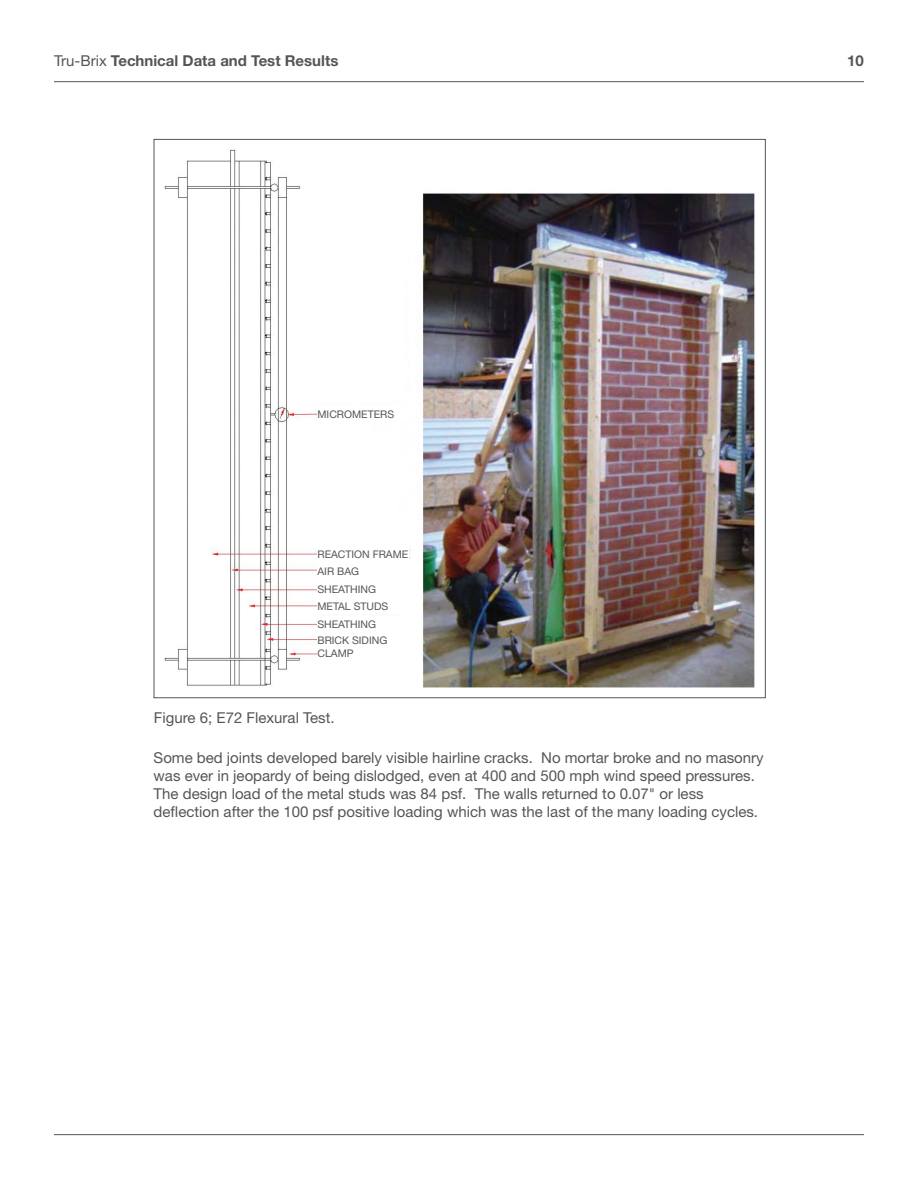
<style>
.page{position:relative;width:918px;height:1188px;background:#fff}
.page>*{position:absolute;margin:0;border:0;box-sizing:border-box;transform-origin:0 0}
.t1{font:15px/18px "Helvetica Neue";color:#535559}
.t2{font:700 15px "Helvetica Neue";color:#535559}
.t3{font:10.5px "Helvetica Neue";color:#535559}
.s1{font-weight:400}
</style>
<div class="page">
<hr style="left:54px;top:81px;width:810px;height:1px;background:#535559">
<hr style="left:54px;top:1134px;width:810px;height:1px;background:#535559">
<img style="left:164px;top:149px;width:591px;height:538px">
<div style="left:318px;top:405px;width:91px;height:17px;background:#fff"></div>
<div style="left:318px;top:546px;width:91px;height:17px;background:#fff"></div>
<div style="left:318px;top:581px;width:91px;height:17px;background:#fff"></div>
<div style="left:318px;top:616px;width:91px;height:17px;background:#fff"></div>
<div style="left:318px;top:631px;width:91px;height:17px;background:#fff"></div>
<div style="left:318px;top:645px;width:91px;height:17px;background:#fff"></div>
<div style="left:318px;top:598px;width:91px;height:16px;background:#fff"></div>
<div style="left:318px;top:563px;width:91px;height:16px;background:#fff"></div>
<p class="t2" style="left:54px;top:52px;width:286px"><span class="s1">Tru-Brix</span> Technical Data and Test Results</p>
<p class="t2" style="left:847px;top:51px;width:18px">10</p>
<p class="t3" style="left:318px;top:408px;width:78px">MICROMETERS</p>
<p class="t3" style="left:327px;top:408px;width:4px">i</p>
<p class="t3" style="left:318px;top:548px;width:92px">REACTION FRAME</p>
<p class="t3" style="left:318px;top:583px;width:60px">SHEATHING</p>
<p class="t3" style="left:318px;top:618px;width:60px">SHEATHING</p>
<p class="t3" style="left:318px;top:634px;width:71px">BRICK SIDING</p>
<p class="t3" style="left:318px;top:647px;width:38px">CLAMP</p>
<p class="t3" style="left:318px;top:565px;width:43px">AIR BAG</p>
<p class="t3" style="left:318px;top:600px;width:72px">METAL STUDS</p>
<p class="t1" style="left:154px;top:709px;width:182px">Figure 6; E72 Flexural Test.</p>
<p class="t1" style="left:154px;top:749px;width:612px">Some bed joints developed barely visible hairline cracks. No mortar broke and no masonry was ever in jeopardy of being dislodged, even at 400 and 500 mph wind speed pressures.<br>The design load of the metal studs was 84 psf. The walls returned to 0.07" or less deflection after the 100 psf positive loading which was the last of the many loading cycles.</p>
</div>
